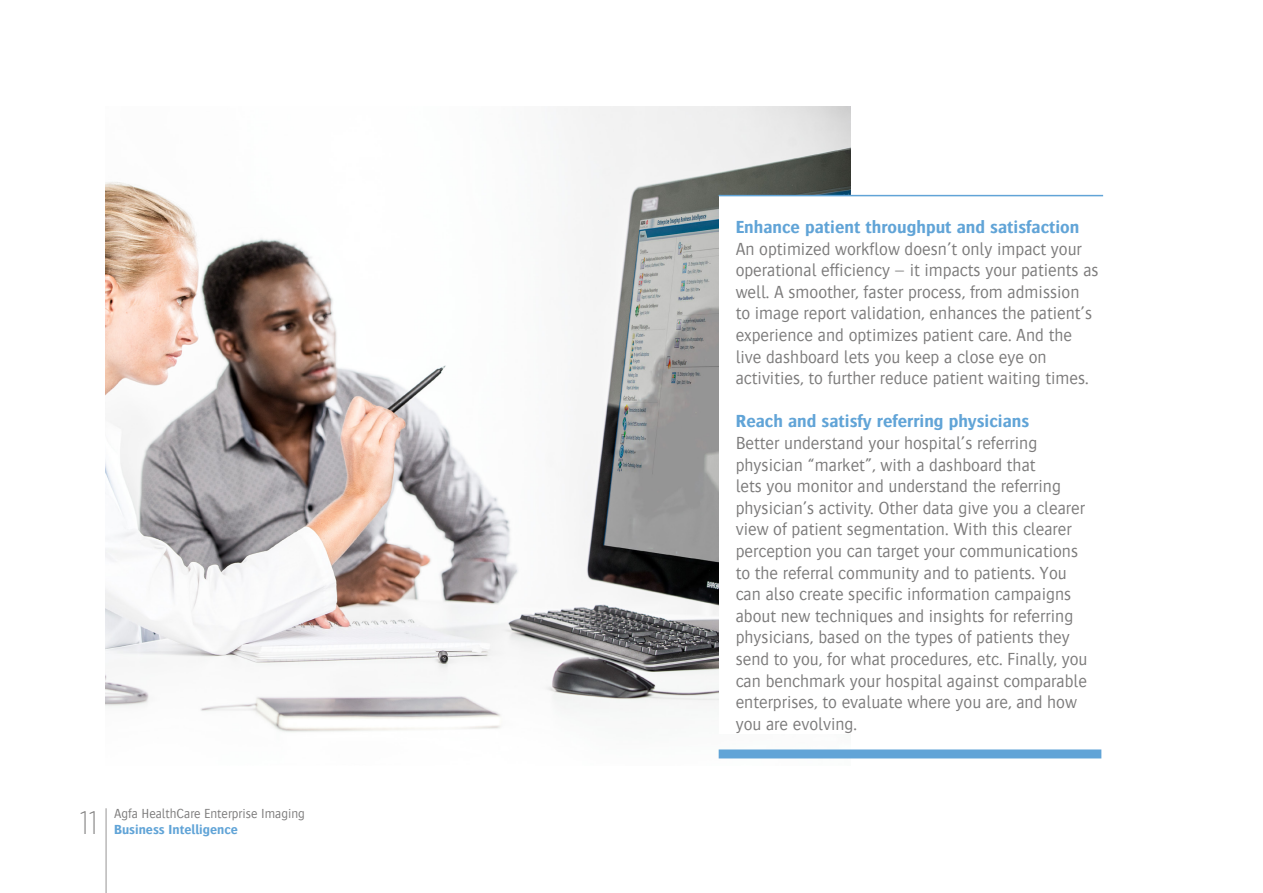
<style>
.page{position:relative;width:1263px;height:893px;background:#fff}
.page>*{position:absolute;margin:0;border:0;box-sizing:border-box;transform-origin:0 0}
.t1{font:200 32.4px "Gotham Narrow";color:#7c7b7b}
.t2{font:300 18px/21.6px "Bosis For Agfa";color:#7c7b7b}
.t3{font:700 18px "Bosis For Agfa";color:#61a4d7}
.t4{font:300 13.5px "Bosis For Agfa";color:#7c7b7b}
.t5{font:700 13.5px "Bosis For Agfa";color:#61a4d7}
</style>
<div class="page">
<hr style="left:105px;top:808px;width:2px;height:85px;background:#b9b8b8">
<img style="left:105px;top:106px;width:745px;height:653px">
<div style="left:719px;top:195px;width:382px;height:538px;background:#fff"></div>
<hr style="left:719px;top:195px;width:384px;height:1px;background:#61a4d7">
<div style="left:719px;top:749px;width:382px;height:9px;background:#61a4d7"></div>
<h1 class="t1" style="left:80px;top:803px;width:20px">11</h1>
<p class="t4" style="left:114px;top:806px;width:192px">Agfa HealthCare Enterprise Imaging</p>
<p class="t5" style="left:114px;top:822px;width:125px">Business Intelligence</p>
<p class="t3" style="left:736px;top:217px;width:345px">Enhance patient throughput and satisfaction</p>
<p class="t2" style="left:736px;top:238px;width:364px">An optimized workflow doesn’t only impact your operational efficiency – it impacts your patients as well. A smoother, faster process, from admission<br>to image report validation, enhances the patient’s experience and optimizes patient care. And the live dashboard lets you keep a close eye on activities, to further reduce patient waiting times.</p>
<p class="t3" style="left:736px;top:411px;width:295px">Reach and satisfy referring physicians</p>
<p class="t2" style="left:736px;top:432px;width:353px">Better understand your hospital’s referring physician “market”, with a dashboard that<br>lets you monitor and understand the referring physician’s activity. Other data give you a clearer view of patient segmentation. With this clearer perception you can target your communications to the referral community and to patients. You can also create specific information campaigns about new techniques and insights for referring physicians, based on the types of patients they send to you, for what procedures, etc. Finally, you can benchmark your hospital against comparable enterprises, to evaluate where you are, and how you are evolving.</p>
</div>
